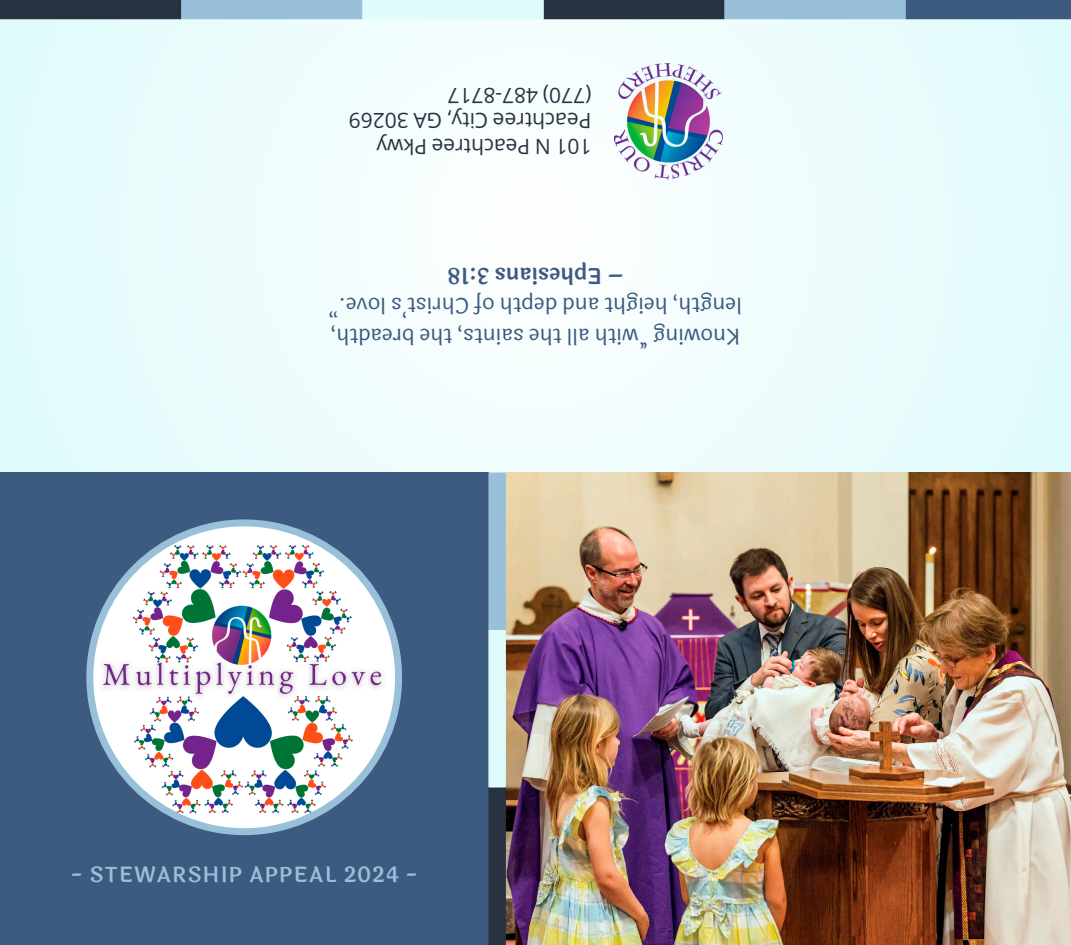
<style>
.page{position:relative;width:1071px;height:945px;background:#fff}
.page>*{position:absolute;margin:0;border:0;box-sizing:border-box;transform-origin:0 0}
.t1{font:21.88px/30.6px "Laila";color:#3d5a80}
.t2{font:600 21.88px "Laila";color:#3d5a80}
.t3{font:21px/25.2px "Open Sans";color:#293241}
.t4{font:600 21px "Laila";letter-spacing:.05em;color:#98c1d9}
</style>
<div class="page">
<div style="left:0;top:0;width:1071px;height:472px;background:linear-gradient(to right,#edfcfd,#edfcfd)"></div>
<div style="left:0;top:472px;width:488px;height:473px;background:#3d5a80"></div>
<img style="left:506px;top:472px;width:565px;height:473px">
<img style="left:614px;top:63px;width:108px;height:117px">
<img style="left:90px;top:523px;width:309px;height:309px;border-radius:154px">
<div style="left:86px;top:519px;width:316px;height:316px;border:7px solid #98c1d9;border-radius:50%"></div>
<div style="left:488px;top:472px;width:18px;height:158px;background:#98c1d9"></div>
<div style="left:488px;top:630px;width:18px;height:158px;background:#e0fbfc"></div>
<div style="left:488px;top:788px;width:18px;height:157px;background:#293241"></div>
<div style="left:544px;top:0;width:181px;height:19px;background:#293241"></div>
<div style="left:725px;top:0;width:181px;height:19px;background:#98c1d9"></div>
<div style="left:906px;top:0;width:165px;height:19px;background:#3d5a80"></div>
<div style="left:0;top:0;width:181px;height:19px;background:#293241"></div>
<div style="left:181px;top:0;width:182px;height:19px;background:#98c1d9"></div>
<div style="left:363px;top:0;width:181px;height:19px;background:#e0fbfc"></div>
<p class="t3" style="left:591px;top:159px;width:244px;rotate:-180deg">101 N Peachtree Pkwy<br>Peachtree City, GA 30269 (770) 487-8717</p>
<p class="t2" style="left:624px;top:291px;width:178px;rotate:-180deg">– Ephesians 3:18</p>
<p class="t1" style="left:742px;top:351px;width:415px;rotate:-180deg">Knowing “with all the saints, the breadth, length, height and depth of Christ’s love.”</p>
<p class="t4" style="left:71px;top:860px;width:348px">- STEWARSHIP APPEAL 2024 -</p>
</div>
